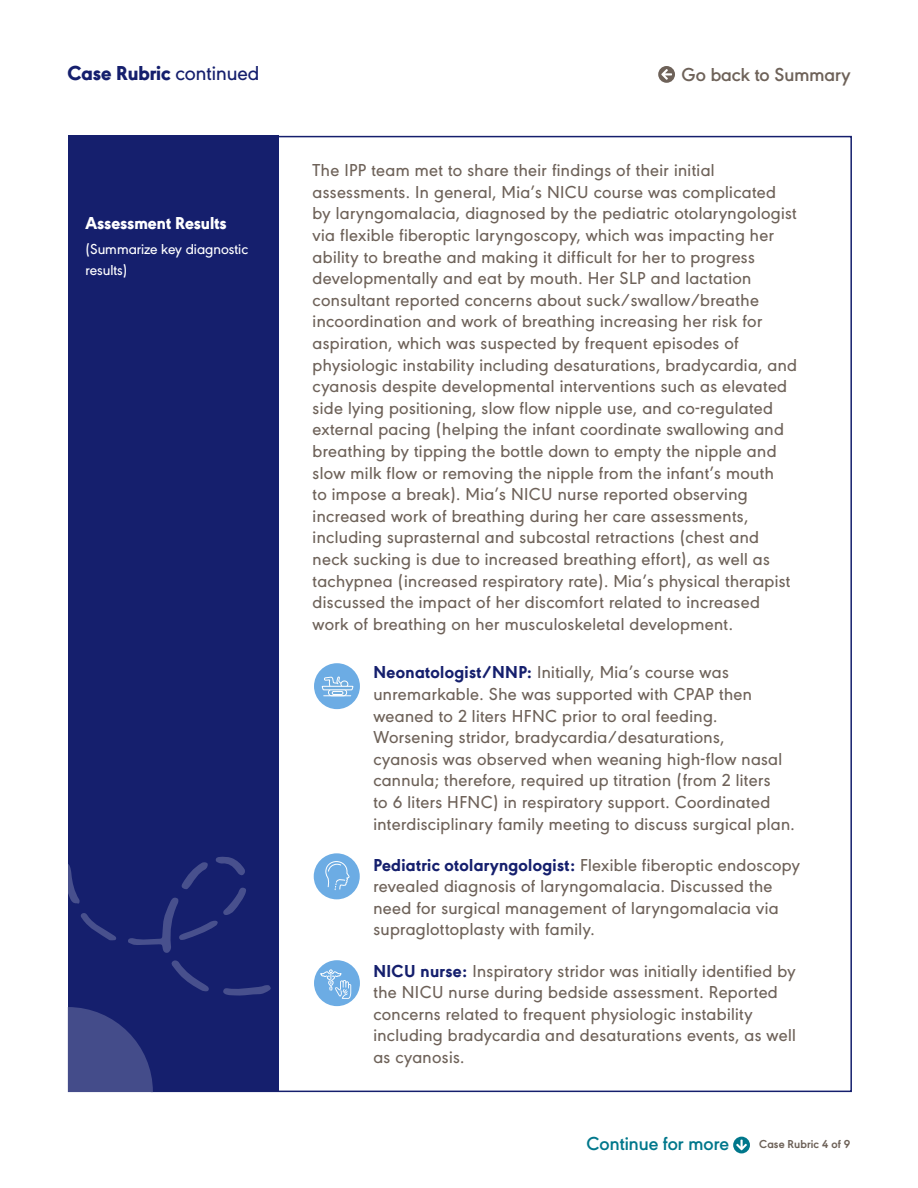
<style>
.page{position:relative;width:918px;height:1188px;background:#fff}
.page>*{position:absolute;margin:0;border:0;box-sizing:border-box;transform-origin:0 0}
.t1{font:800 21px "URW Geometric";color:#151f6d}
.t2{font:600 19.5px "URW Geometric";color:#00778b}
.t3{font:600 19.5px "URW Geometric";color:#6e6259}
._14_Table_Body_Text_Space_After{font:500 18px/21.6px "URW Geometric";letter-spacing:.02em;color:#6e6259}
._15_Table_Body_Team_Icon_Indent{font:500 18px/21.6px "URW Geometric";letter-spacing:.02em;color:#6e6259}
._11_Table_Header{font:800 18px "URW Geometric";color:#fff}
._12_Table_Subheader_Text{font:500 15px/21px "URW Geometric";color:#fff}
.t4{font:700 12px "URW Geometric";letter-spacing:.01em;color:#6e6259}
.s1{font-weight:500}
.s2{font-weight:800;color:#151f6d}
</style>
<div class="page">
<svg style="left:733px;top:1137px;width:17px;height:16px"></svg>
<svg style="left:658px;top:66px;width:17px;height:17px"></svg>
<div style="left:68px;top:136px;width:210px;height:956px;background:#151f6d"></div>
<svg style="left:68px;top:1007px;width:85px;height:85px"></svg>
<svg style="left:223px;top:985px;width:48px;height:11px"></svg>
<svg style="left:171px;top:960px;width:38px;height:32px"></svg>
<svg style="left:68px;top:864px;width:12px;height:40px"></svg>
<svg style="left:81px;top:913px;width:35px;height:27px"></svg>
<svg style="left:128px;top:857px;width:118px;height:96px"></svg>
<div style="left:314px;top:853px;width:46px;height:46px;background:#6cace4;border-radius:50%"></div>
<svg style="left:325px;top:861px;width:25px;height:29px"></svg>
<div style="left:314px;top:663px;width:46px;height:46px;background:#6cace4;border-radius:50%"></div>
<svg style="left:321px;top:676px;width:33px;height:20px"></svg>
<div style="left:314px;top:960px;width:46px;height:46px;background:#6cace4;border-radius:50%"></div>
<svg style="left:319px;top:969px;width:32px;height:30px"></svg>
<p class="t1" style="left:68px;top:58px;width:193px">Case Rubric <span class="s1">continued</span></p>
<p class="_11_Table_Header" style="left:86px;top:210px;width:143px">Assessment Results</p>
<p class="_12_Table_Subheader_Text" style="left:86px;top:237px;width:164px">(Summarize key diagnostic results)</p>
<p class="t3" style="left:682px;top:60px;width:170px">Go back to Summary</p>
<p class="_14_Table_Body_Text_Space_After" style="left:313px;top:158px;width:486px">The IPP team met to share their findings of their initial assessments. In general, Mia’s NICU course was complicated by laryngomalacia, diagnosed by the pediatric otolaryngologist via flexible fiberoptic laryngoscopy, which was impacting her ability to breathe and making it difficult for her to progress developmentally and eat by mouth. Her SLP and lactation consultant reported concerns about suck/swallow/breathe incoordination and work of breathing increasing her risk for aspiration, which was suspected by frequent episodes of physiologic instability including desaturations, bradycardia, and cyanosis despite developmental interventions such as elevated side lying positioning, slow flow nipple use, and co-regulated external pacing (helping the infant coordinate swallowing and breathing by tipping the bottle down to empty the nipple and slow milk flow or removing the nipple from the infant’s mouth<br>to impose a break). Mia’s NICU nurse reported observing increased work of breathing during her care assessments, including suprasternal and subcostal retractions (chest and neck sucking is due to increased breathing effort), as well as tachypnea (increased respiratory rate). Mia’s physical therapist discussed the impact of her discomfort related to increased work of breathing on her musculoskeletal development.</p>
<p class="_15_Table_Body_Team_Icon_Indent" style="left:373px;top:660px;width:423px"><span class="s2">Neonatologist/NNP:</span> Initially, Mia’s course was unremarkable. She was supported with CPAP then weaned to 2 liters HFNC prior to oral feeding.<br>Worsening stridor, bradycardia/desaturations,<br>cyanosis was observed when weaning high-flow nasal cannula; therefore, required up titration (from 2 liters<br>to 6 liters HFNC) in respiratory support. Coordinated interdisciplinary family meeting to discuss surgical plan.</p>
<p class="_15_Table_Body_Team_Icon_Indent" style="left:373px;top:852px;width:428px"><span class="s2">Pediatric otolaryngologist:</span> Flexible fiberoptic endoscopy revealed diagnosis of laryngomalacia. Discussed the need for surgical management of laryngomalacia via supraglottoplasty with family.</p>
<p class="_15_Table_Body_Team_Icon_Indent" style="left:373px;top:958px;width:424px"><span class="s2">NICU nurse:</span> Inspiratory stridor was initially identified by the NICU nurse during bedside assessment. Reported concerns related to frequent physiologic instability including bradycardia and desaturations events, as well as cyanosis.</p>
<p class="t2" style="left:587px;top:1129px;width:144px">Continue for more</p>
<p class="t4" style="left:759px;top:1135px;width:93px">Case Rubric 4 of 9</p>
</div>
